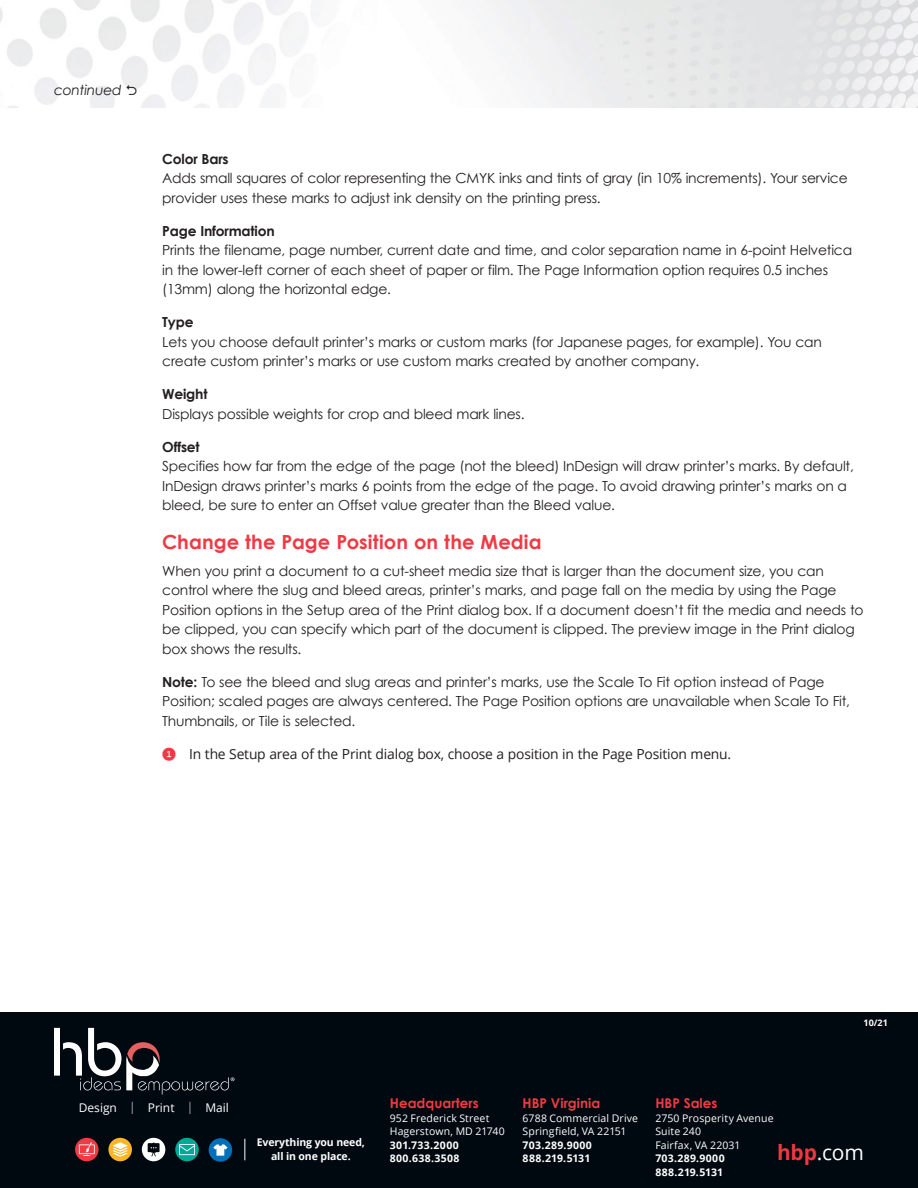
<style>
.page{position:relative;width:918px;height:1188px;background:#fff}
.page>*{position:absolute;margin:0;border:0;box-sizing:border-box;transform-origin:0 0}
.t1{font:21px "Open Sans";color:#fff}
.t2{font:700 19.5px "Century Gothic";letter-spacing:.005em;color:#ef3a44}
.Body_new__no_indent{font:13.8px/19.5px "Century Gothic";letter-spacing:-.015em;color:#231f20}
.numbered{font:13.8px "Open Sans";letter-spacing:-.015em;color:#231f20}
.Subheads{font:700 13.8px "Century Gothic";letter-spacing:-.015em;color:#231f20}
.Body_New{font:italic 13.8px "Century Gothic";letter-spacing:-.015em;color:#231f20}
.HBP_Location{font:700 13.5px "Century Gothic";color:#ef3a44}
.t3{font:12px "Open Sans";color:#fff}
.HBP_Location_text{font:10.5px/13.5px "Open Sans";letter-spacing:.01em;color:#fff}
.HBP_Location_text-2{font:700 10.5px/13.5px "Open Sans";letter-spacing:.015em;color:#fff}
.HBP_Location_text-3{font:700 10.5px/13.5px "Open Sans";letter-spacing:-.01em;color:#fff;text-align:center}
.HBP_Location_text-4{font:700 10.5px/13.5px "Open Sans";letter-spacing:.035em;color:#fff}
.t4{font:700 9px "Open Sans";color:#fff}
.s1{font-weight:700}
.s2{font-family:"Whitney Index Black Round Md";color:#ef3a44}
.s3{font-weight:300}
.s4{font-weight:700;color:#ef3742}
</style>
<div class="page">
<img style="left:0;top:0;width:918px;height:108px">
<div style="left:0;top:1012px;width:918px;height:176px;background:#000810"></div>
<svg style="left:245px;top:1139px;width:1px;height:21px"></svg>
<svg style="left:75px;top:1138px;width:24px;height:23px"></svg>
<svg style="left:79px;top:1142px;width:16px;height:14px"></svg>
<div style="left:108px;top:1138px;width:24px;height:23px;background:#fcb524;border-radius:50%"></div>
<svg style="left:112px;top:1142px;width:16px;height:15px"></svg>
<div style="left:142px;top:1138px;width:23px;height:23px;background:#fff;border-radius:50%"></div>
<svg style="left:148px;top:1143px;width:12px;height:14px"></svg>
<div style="left:175px;top:1138px;width:24px;height:23px;background:#00a896;border-radius:50%"></div>
<svg style="left:179px;top:1144px;width:16px;height:11px"></svg>
<div style="left:209px;top:1138px;width:23px;height:24px;background:#0070ba;border-radius:50%"></div>
<svg style="left:213px;top:1144px;width:15px;height:12px"></svg>
<svg style="left:54px;top:1028px;width:180px;height:66px"></svg>
<svg style="left:127px;top:85px;width:10px;height:10px"></svg>
<p class="Body_New" style="left:54px;top:82px;width:69px">continued</p>
<p class="Subheads" style="left:162px;top:150px;width:68px">Color Bars</p>
<p class="Body_new__no_indent" style="left:162px;top:168px;width:687px">Adds small squares of color representing the CMYK inks and tints of gray (in 10% increments). Your service provider uses these marks to adjust ink density on the printing press.</p>
<p class="Subheads" style="left:162px;top:222px;width:114px">Page Information</p>
<p class="Body_new__no_indent" style="left:162px;top:240px;width:691px">Prints the filename, page number, current date and time, and color separation name in 6-point Helvetica in the lower-left corner of each sheet of paper or film. The Page Information option requires 0.5 inches (13mm) along the horizontal edge.</p>
<p class="Subheads" style="left:162px;top:314px;width:33px">Type</p>
<p class="Body_new__no_indent" style="left:162px;top:332px;width:661px">Lets you choose default printer’s marks or custom marks (for Japanese pages, for example). You can create custom printer’s marks or use custom marks created by another company.</p>
<p class="Subheads" style="left:162px;top:386px;width:47px">Weight</p>
<p class="Body_new__no_indent" style="left:162px;top:404px;width:364px">Displays possible weights for crop and bleed mark lines.</p>
<p class="Subheads" style="left:162px;top:438px;width:39px">Offset</p>
<p class="Body_new__no_indent" style="left:162px;top:456px;width:693px">Specifies how far from the edge of the page (not the bleed) InDesign will draw printer’s marks. By default,<br>InDesign draws printer’s marks 6 points from the edge of the page. To avoid drawing printer’s marks on a bleed, be sure to enter an Offset value greater than the Bleed value.</p>
<p class="t2" style="left:162px;top:530px;width:381px">Change the Page Position on the Media</p>
<p class="Body_new__no_indent" style="left:162px;top:561px;width:703px">When you print a document to a cut-sheet media size that is larger than the document size, you can control where the slug and bleed areas, printer’s marks, and page fall on the media by using the Page Position options in the Setup area of the Print dialog box. If a document doesn’t fit the media and needs to be clipped, you can specify which part of the document is clipped. The preview image in the Print dialog box shows the results.</p>
<p class="Body_new__no_indent" style="left:162px;top:672px;width:689px"><span class="s1">Note:</span> To see the bleed and slug areas and printer’s marks, use the Scale To Fit option instead of Page<br>Position; scaled pages are always centered. The Page Position options are unavailable when Scale To Fit,<br>Thumbnails, or Tile is selected.</p>
<p class="numbered" style="left:162px;top:744px;width:570px"><span class="s2">1</span> In the Setup area of the Print dialog box, choose a position in the Page Position menu.</p>
<p class="t4" style="left:864px;top:1017px;width:26px">10/21</p>
<p class="t3" style="left:79px;top:1099px;width:152px">Design <span class="s3">|</span> Print <span class="s3">|</span> Mail</p>
<p class="HBP_Location_text-3" style="left:257px;top:1135px;width:110px">Everything you need, all in one place.</p>
<p class="HBP_Location" style="left:390px;top:1095px;width:90px">Headquarters</p>
<p class="HBP_Location_text" style="left:390px;top:1111px;width:101px">952 Frederick Street</p>
<p class="HBP_Location_text" style="left:390px;top:1125px;width:116px">Hagerstown, MD 21740</p>
<p class="HBP_Location_text-4" style="left:390px;top:1138px;width:71px">301.733.2000<br>800.638.3508</p>
<p class="HBP_Location" style="left:523px;top:1095px;width:79px">HBP Virginia</p>
<p class="HBP_Location_text" style="left:523px;top:1111px;width:117px">6788 Commercial Drive</p>
<p class="HBP_Location_text" style="left:523px;top:1125px;width:105px">Springfield, VA 22151</p>
<p class="HBP_Location_text-2" style="left:523px;top:1138px;width:71px">703.289.9000<br>888.219.5131</p>
<p class="HBP_Location" style="left:655px;top:1095px;width:64px">HBP Sales</p>
<p class="HBP_Location_text" style="left:655px;top:1111px;width:120px">2750 Prosperity Avenue<br>Suite 240</p>
<p class="HBP_Location_text" style="left:655px;top:1138px;width:87px">Fairfax, VA 22031</p>
<p class="HBP_Location_text-2" style="left:655px;top:1152px;width:71px">703.289.9000<br>888.219.5131</p>
<p class="t1" style="left:777px;top:1138px;width:88px"><span class="s4">hbp</span>.com</p>
</div>
